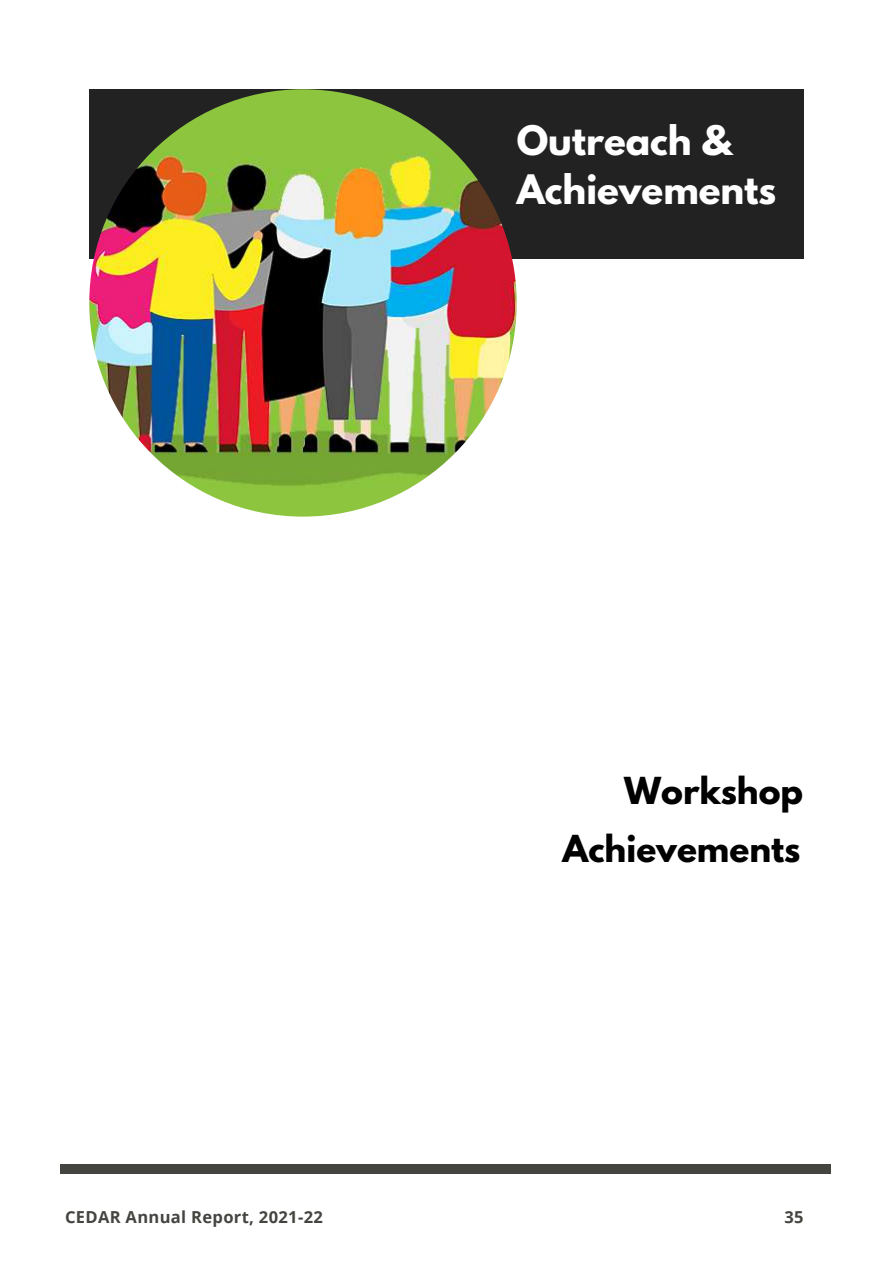
<style>
.page{position:relative;width:893px;height:1264px;background:#fff}
.page>*{position:absolute;margin:0;border:0;box-sizing:border-box;transform-origin:0 0}
.t1{font:700 36px/49.5px "League Spartan";color:#fff}
.t2{font:700 33px/58.3px "League Spartan";color:#000;text-align:right}
.t3{font:700 16.5px "Open Sans";letter-spacing:.02em;color:#444440}
</style>
<div class="page">
<div style="left:89px;top:89px;width:714px;height:170px;background:#222"></div>
<div style="left:60px;top:1163px;width:770px;height:9px;background:#444440"></div>
<img style="left:89px;top:89px;width:427px;height:427px;border-radius:50%">
<h1 class="t1" style="left:516px;top:120px;width:261px">Outreach &amp;<br>Achievements</h1>
<p class="t3" style="left:65px;top:1204px;width:259px">CEDAR Annual Report, 2021-22</p>
<h2 class="t2" style="left:562px;top:765px;width:242px">Workshop<br>Achievements</h2>
<p class="t3" style="left:784px;top:1204px;width:20px">35</p>
</div>
